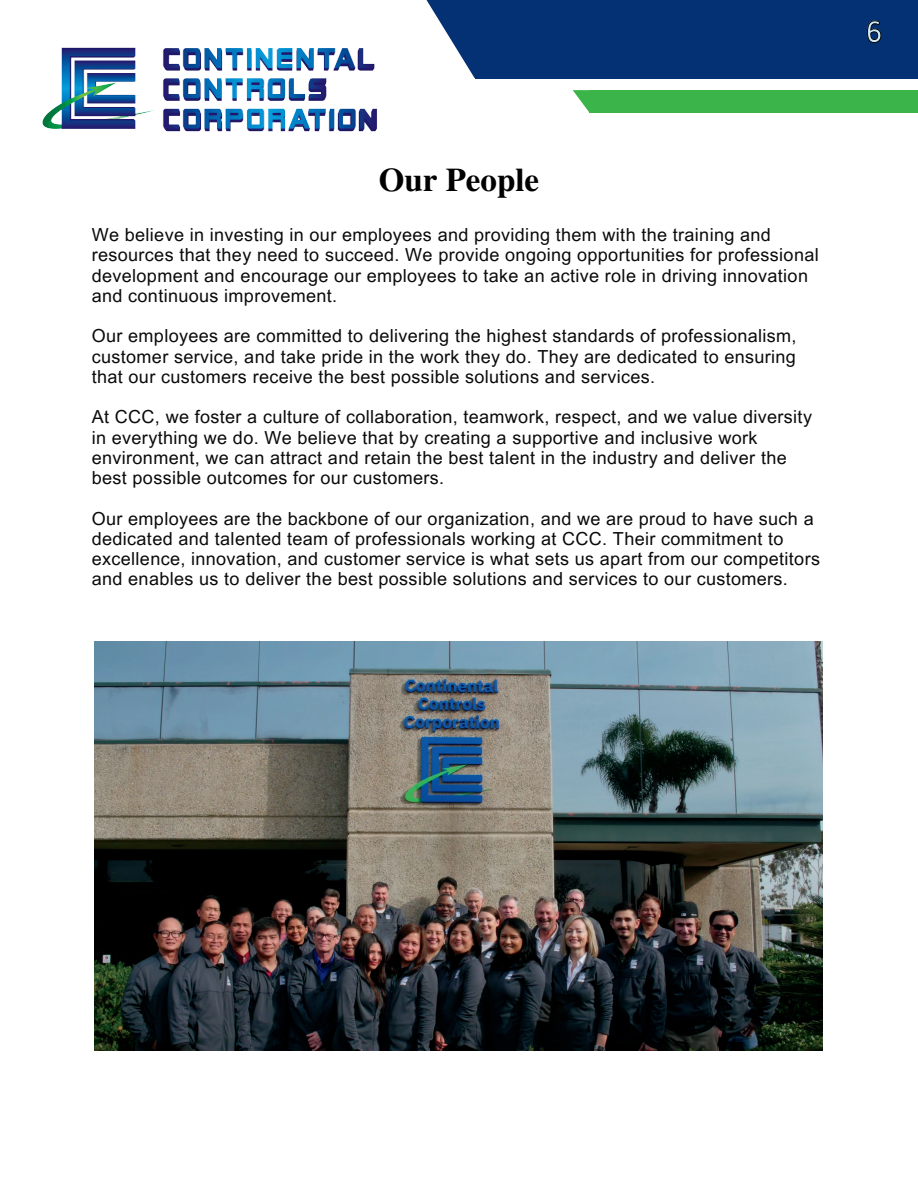
<style>
.page{position:relative;width:918px;height:1188px;background:#fff}
.page>*{position:absolute;margin:0;border:0;box-sizing:border-box;transform-origin:0 0}
.t1{font:700 33px "Te X Gyre Termes";color:#000}
.t2{font:500 30px "Blogger Sans";color:#cee8f6}
.t3{font:18px/20.2px "Arial MT Pro";letter-spacing:.02em;color:#0a0a0a}
</style>
<div class="page">
<img style="left:42px;top:47px;width:335px;height:85px">
<div style="left:475px;top:0;width:443px;height:79px;background:#043173"></div>
<svg style="left:426px;top:0;width:49px;height:78px"></svg>
<div style="left:590px;top:90px;width:328px;height:23px;background:#3bb449"></div>
<svg style="left:573px;top:90px;width:17px;height:22px"></svg>
<img style="left:95px;top:641px;width:728px;height:410px">
<svg style="left:867px;top:21px;width:14px;height:22px"></svg>
<h2 class="t2" style="left:866px;top:20px;width:17px">6</h2>
<h1 class="t1" style="left:379px;top:154px;width:162px">Our People</h1>
<p class="t3" style="left:92px;top:227px;width:728px">We believe in investing in our employees and providing them with the training and resources that they need to succeed. We provide ongoing opportunities for professional development and encourage our employees to take an active role in driving innovation and continuous improvement.</p>
<p class="t3" style="left:92px;top:328px;width:706px;text-align:justify">Our employees are committed to delivering the highest standards of professionalism, customer service, and take pride in the work they do. They are dedicated to ensuring that our customers receive the best possible solutions and services.</p>
<p class="t3" style="left:92px;top:409px;width:722px">At CCC, we foster a culture of collaboration, teamwork, respect, and we value diversity in everything we do. We believe that by creating a supportive and inclusive work environment, we can attract and retain the best talent in the industry and deliver the best possible outcomes for our customers.</p>
<p class="t3" style="left:92px;top:511px;width:730px">Our employees are the backbone of our organization, and we are proud to have such a dedicated and talented team of professionals working at CCC. Their commitment to excellence, innovation, and customer service is what sets us apart from our competitors and enables us to deliver the best possible solutions and services to our customers.</p>
</div>
